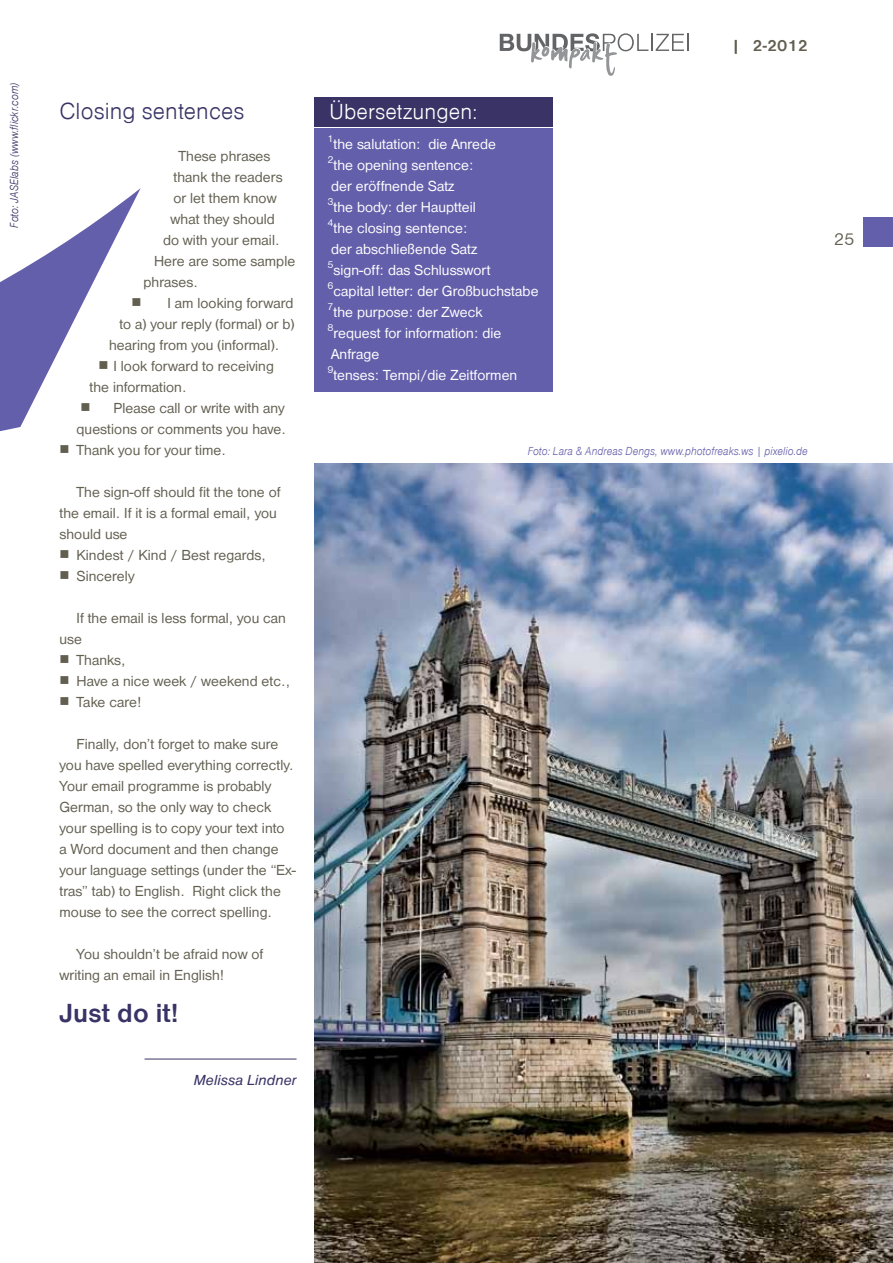
<style>
.page{position:relative;width:893px;height:1263px;background:#fff}
.page>*{position:absolute;margin:0;border:0;box-sizing:border-box;transform-origin:0 0}
.t1{font:700 27px "Nimbus San D";letter-spacing:.005em;color:#393366}
.t2{font:300 24px "Nimbus San D";letter-spacing:.005em;color:#393366}
.t3{font:300 22.5px "Nimbus San D";letter-spacing:.005em;color:#fff}
.t4{font:18px "Nimbus San D";color:#625f50}
.t5{font:700 16.5px "Nimbus San D";color:#625f50}
.t6{font:15px/21px "Nimbus San D";letter-spacing:.005em;color:#625f50}
.t7{font:15px/21px "Nimbus San D";letter-spacing:.005em;color:#fff}
.t8{font:italic 15px "Nimbus San D";letter-spacing:.005em;color:#393366}
.t9{font:italic 300 12px "Nimbus San D";letter-spacing:.005em;color:#645faa;scale:.9 1}
.t10{font:italic 300 12px "Nimbus San D";letter-spacing:.005em;color:#393366;scale:.9 1}
.t11{font:10.5px "Nimbus San D";color:#fff}
</style>
<div class="page">
<hr style="left:145px;top:1059px;width:152px;height:1px;background:#393366">
<div style="left:315px;top:129px;width:238px;height:263px;background:#645faa"></div>
<div style="left:315px;top:98px;width:238px;height:29px;background:#393366"></div>
<img style="left:315px;top:463px;width:578px;height:800px">
<svg style="left:500px;top:33px;width:189px;height:43px"></svg>
<div style="left:863px;top:217px;width:30px;height:30px;background:#645faa"></div>
<svg style="left:0;top:188px;width:141px;height:244px"></svg>
<p class="t10" style="left:8px;top:228px;width:163px;rotate:-90deg">Foto: JASEIabs (www.flickr.com)</p>
<h2 class="t2" style="left:60px;top:98px;width:186px">Closing sentences</h2>
<p class="t6" style="left:179px;top:145px;width:93px">These phrases</p>
<p class="t6" style="left:174px;top:166px;width:111px">thank the readers</p>
<p class="t6" style="left:174px;top:187px;width:105px">or let them know</p>
<p class="t6" style="left:171px;top:208px;width:106px">what they should</p>
<p class="t6" style="left:163px;top:229px;width:118px">do with your email.</p>
<p class="t6" style="left:154px;top:250px;width:143px">Here are some sample</p>
<p class="t6" style="left:144px;top:271px;width:56px">phrases.</p>
<p class="t6" style="left:168px;top:292px;width:128px">I am looking forward</p>
<p class="t6" style="left:120px;top:313px;width:176px">to a) your reply (formal) or b)</p>
<p class="t6" style="left:109px;top:334px;width:172px">hearing from you (informal).</p>
<p class="t6" style="left:114px;top:355px;width:162px">I look forward to receiving</p>
<p class="t6" style="left:90px;top:376px;width:99px">the information.</p>
<p class="t6" style="left:114px;top:397px;width:172px">Please call or write with any</p>
<p class="t6" style="left:77px;top:418px;width:211px">questions or comments you have.</p>
<p class="t6" style="left:77px;top:439px;width:151px">Thank you for your time.</p>
<p class="t6" style="left:60px;top:481px;width:222px;text-indent:17px">The sign-off should fit the tone of the email. If it is a formal email, you should use</p>
<p class="t6" style="left:77px;top:544px;width:191px">Kindest / Kind / Best regards,<br>Sincerely</p>
<p class="t6" style="left:77px;top:607px;width:211px">If the email is less formal, you can</p>
<p class="t6" style="left:60px;top:628px;width:24px">use</p>
<p class="t6" style="left:77px;top:649px;width:51px">Thanks,</p>
<p class="t6" style="left:77px;top:670px;width:215px">Have a nice week / weekend etc.,</p>
<p class="t6" style="left:77px;top:691px;width:66px">Take care!</p>
<p class="t6" style="left:60px;top:733px;width:238px;text-indent:17px">Finally, don’t forget to make sure you have spelled everything correctly.<br>Your email programme is probably German, so the only way to check your spelling is to copy your text into<br>a Word document and then change your language settings (under the “Ex&shy;tras” tab) to English. Right click the mouse to see the correct spelling.</p>
<p class="t6" style="left:60px;top:943px;width:205px;text-indent:17px">You shouldn’t be afraid now of writing an email in English!</p>
<h1 class="t1" style="left:60px;top:998px;width:120px">Just do it!</h1>
<p class="t8" style="left:194px;top:1071px;width:104px">Melissa Lindner</p>
<h3 class="t3" style="left:330px;top:99px;width:149px">Übersetzungen:</h3>
<p class="t11" style="left:327px;top:132px;width:8px">1</p>
<p class="t7" style="left:334px;top:134px;width:164px">the salutation: die Anrede</p>
<p class="t11" style="left:327px;top:153px;width:8px">2</p>
<p class="t7" style="left:331px;top:155px;width:144px">the opening sentence: der eröffnende Satz</p>
<p class="t11" style="left:327px;top:195px;width:8px">3</p>
<p class="t7" style="left:334px;top:197px;width:144px">the body: der Hauptteil</p>
<p class="t11" style="left:327px;top:216px;width:8px">4</p>
<p class="t7" style="left:331px;top:218px;width:148px">the closing sentence: der abschließende Satz</p>
<p class="t11" style="left:327px;top:258px;width:8px">5</p>
<p class="t7" style="left:334px;top:260px;width:159px">sign-off: das Schlusswort</p>
<p class="t11" style="left:327px;top:279px;width:8px">6</p>
<p class="t7" style="left:334px;top:281px;width:206px">capital letter: der Großbuchstabe</p>
<p class="t11" style="left:327px;top:300px;width:8px">7</p>
<p class="t7" style="left:334px;top:302px;width:151px">the purpose: der Zweck</p>
<p class="t11" style="left:327px;top:321px;width:8px">8</p>
<p class="t7" style="left:331px;top:323px;width:172px">request for information: die<br>Anfrage</p>
<p class="t11" style="left:327px;top:363px;width:8px">9</p>
<p class="t7" style="left:334px;top:365px;width:185px">tenses: Tempi/die Zeitformen</p>
<p class="t5" style="left:732px;top:36px;width:77px">| 2-2012</p>
<p class="t9" style="left:528px;top:444px;width:313px">Foto: Lara &amp; Andreas Dengs, www.photofreaks.ws | pixelio.de</p>
<p class="t4" style="left:834px;top:229px;width:22px">25</p>
</div>
